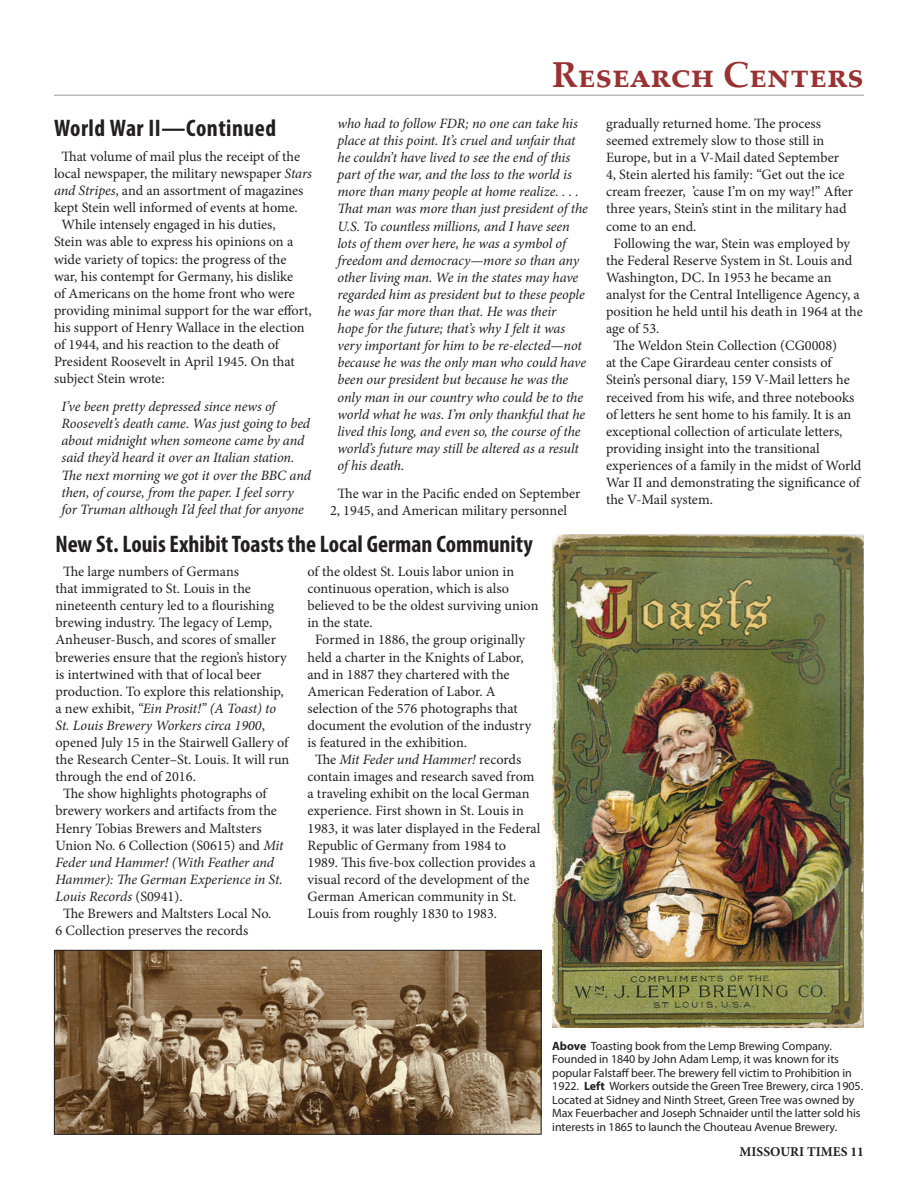
<style>
.page{position:relative;width:918px;height:1188px;background:#fff}
.page>*{position:absolute;margin:0;border:0;box-sizing:border-box;transform-origin:0 0}
.t1{font:700 36px "Palatino Linotype";color:#993232}
.headlines{font:700 condensed 24px "Myriad Pro";color:#231f20}
.headlines-2{font:700 condensed 24px "Myriad Pro";letter-spacing:.02em;color:#231f20}
.body_copy{font:14.25px/17.1px "Minion Pro";color:#231f20}
.body_copy-2{font:italic 14.25px/17.1px "Minion Pro";letter-spacing:-.01em;color:#231f20}
.t2{font:700 13.5px "Minion Pro";color:#231f20}
.t3{font:12px/13.5px "Myriad Pro";letter-spacing:-.005em;color:#231f20}
.s1{font-style:italic}
.s2{font-weight:700}
</style>
<div class="page">
<hr style="left:54px;top:94px;width:810px;height:2px;background:#babbbe">
<img style="left:553px;top:535px;width:311px;height:493px">
<img style="left:56px;top:952px;width:484px;height:181px">
<div style="left:54px;top:950px;width:488px;height:185px;border:1px solid #231f20"></div>
<p class="headlines-2" style="left:54px;top:113px;width:224px">World War II—Continued</p>
<p class="body_copy" style="left:54px;top:148px;width:259px;text-indent:8px">That volume of mail plus the receipt of the local newspaper, the military newspaper <span class="s1">Stars and Stripes</span>, and an assortment of magazines kept Stein well informed of events at home.</p>
<p class="body_copy" style="left:54px;top:216px;width:259px;text-indent:8px">While intensely engaged in his duties,<br>Stein was able to express his opinions on a wide variety of topics: the progress of the war, his contempt for Germany, his dislike<br>of Americans on the home front who were providing minimal support for the war effort, his support of Henry Wallace in the election of 1944, and his reaction to the death of President Roosevelt in April 1945. On that subject Stein wrote:</p>
<p class="body_copy-2" style="left:62px;top:398px;width:251px">I’ve been pretty depressed since news of Roosevelt’s death came. Was just going to bed about midnight when someone came by and said they’d heard it over an Italian station.<br>The next morning we got it over the BBC and then, of course, from the paper. I feel sorry for Truman although I’d feel that for anyone</p>
<h1 class="t1" style="left:552px;top:49px;width:313px">Research Centers</h1>
<p class="body_copy-2" style="left:338px;top:115px;width:252px">who had to follow FDR; no one can take his place at this point. It’s cruel and unfair that he couldn’t have lived to see the end of this part of the war, and the loss to the world is more than many people at home realize. . . .<br>That man was more than just president of the U.S. To countless millions, and I have seen lots of them over here, he was a symbol of freedom and democracy—more so than any other living man. We in the states may have regarded him as president but to these people he was far more than that. He was their<br>hope for the future; that’s why I felt it was very important for him to be re-elected—not because he was the only man who could have been our president but because he was the only man in our country who could be to the world what he was. I’m only thankful that he lived this long, and even so, the course of the world’s future may still be altered as a result of his death.</p>
<p class="body_copy" style="left:330px;top:485px;width:252px;text-indent:8px">The war in the Pacific ended on September<br>2, 1945, and American military personnel</p>
<p class="body_copy" style="left:606px;top:115px;width:249px">gradually returned home. The process seemed extremely slow to those still in Europe, but in a V-Mail dated September<br>4, Stein alerted his family: “Get out the ice cream freezer, ’cause I’m on my way!” After three years, Stein’s stint in the military had come to an end.</p>
<p class="body_copy" style="left:606px;top:235px;width:258px;text-indent:8px">Following the war, Stein was employed by the Federal Reserve System in St. Louis and Washington, DC. In 1953 he became an analyst for the Central Intelligence Agency, a position he held until his death in 1964 at the age of 53.</p>
<p class="body_copy" style="left:606px;top:337px;width:257px;text-indent:8px">The Weldon Stein Collection (CG0008)<br>at the Cape Girardeau center consists of Stein’s personal diary, 159 V-Mail letters he received from his wife, and three notebooks of letters he sent home to his family. It is an exceptional collection of articulate letters, providing insight into the transitional experiences of a family in the midst of World War II and demonstrating the significance of the V-Mail system.</p>
<p class="headlines" style="left:56px;top:529px;width:479px">New St. Louis Exhibit Toasts the Local German Community</p>
<p class="body_copy" style="left:56px;top:563px;width:235px;text-indent:8px">The large numbers of Germans<br>that immigrated to St. Louis in the nineteenth century led to a flourishing brewing industry. The legacy of Lemp, Anheuser-Busch, and scores of smaller breweries ensure that the region’s history is intertwined with that of local beer production. To explore this relationship, a new exhibit, <span class="s1">“Ein Prosit!” (A Toast) to St. Louis Brewery Workers circa 1900</span>, opened July 15 in the Stairwell Gallery of the Research Center–St. Louis. It will run through the end of 2016.</p>
<p class="body_copy" style="left:56px;top:785px;width:229px;text-indent:8px">The show highlights photographs of brewery workers and artifacts from the Henry Tobias Brewers and Maltsters Union No. 6 Collection (S0615) and <span class="s1">Mit Feder und Hammer! (With Feather and Hammer): The German Experience in St.<br>Louis Records</span> (S0941).</p>
<p class="body_copy" style="left:56px;top:905px;width:217px;text-indent:8px">The Brewers and Maltsters Local No.<br>6 Collection preserves the records</p>
<p class="body_copy" style="left:308px;top:563px;width:233px">of the oldest St. Louis labor union in continuous operation, which is also believed to be the oldest surviving union in the state.</p>
<p class="body_copy" style="left:308px;top:631px;width:225px;text-indent:8px">Formed in 1886, the group originally held a charter in the Knights of Labor, and in 1887 they chartered with the American Federation of Labor. A selection of the 576 photographs that document the evolution of the industry is featured in the exhibition.</p>
<p class="body_copy" style="left:308px;top:751px;width:235px;text-indent:8px">The <span class="s1">Mit Feder und Hammer!</span> records contain images and research saved from a traveling exhibit on the local German experience. First shown in St. Louis in 1983, it was later displayed in the Federal Republic of Germany from 1984 to<br>1989. This five-box collection provides a visual record of the development of the German American community in St.<br>Louis from roughly 1830 to 1983.</p>
<p class="t3" style="left:552px;top:1039px;width:312px"><span class="s2">Above</span> Toasting book from the Lemp Brewing Company.<br>Founded in 1840 by John Adam Lemp, it was known for its popular Falstaff beer. The brewery fell victim to Prohibition in 1922. <span class="s2">Left</span> Workers outside the Green Tree Brewery, circa 1905.<br>Located at Sidney and Ninth Street, Green Tree was owned by Max Feuerbacher and Joseph Schnaider until the latter sold his interests in 1865 to launch the Chouteau Avenue Brewery.</p>
<p class="t2" style="left:739px;top:1143px;width:126px">MISSOURI TIMES 11</p>
</div>
